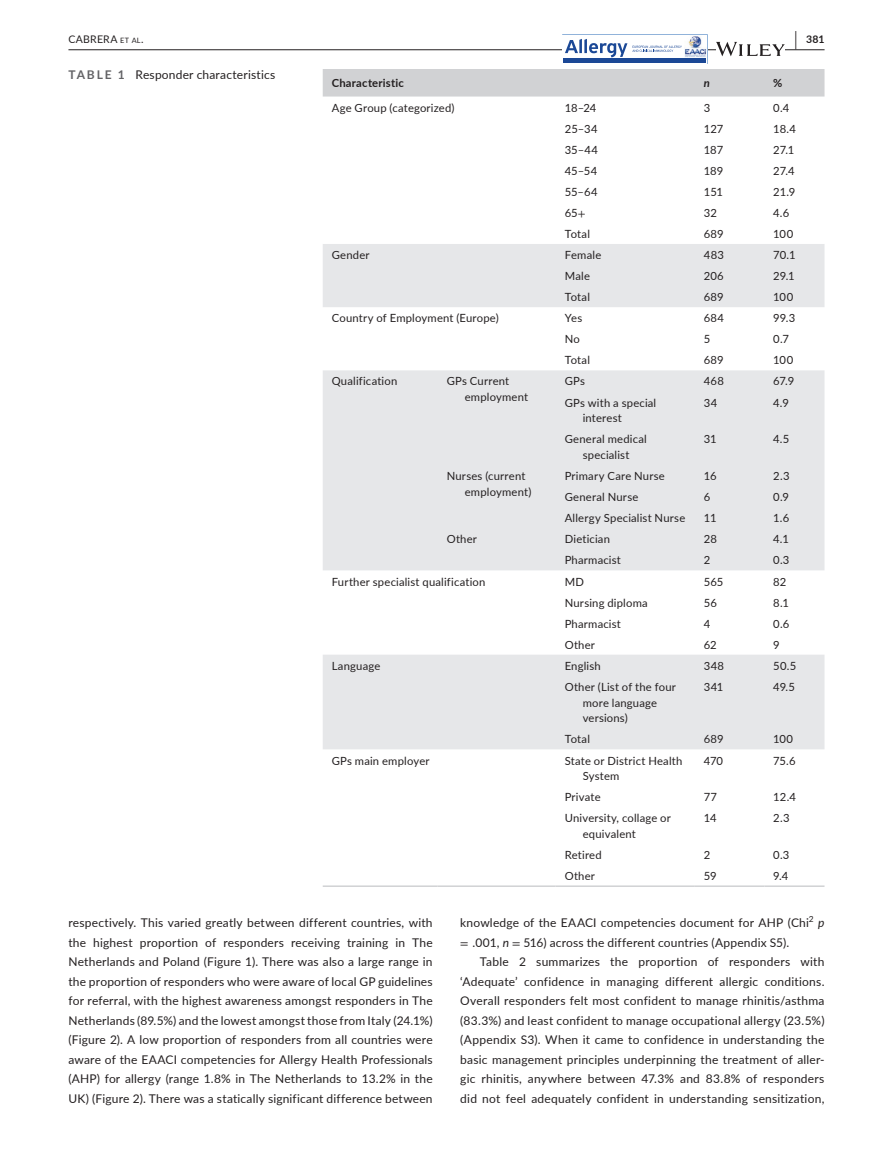
<style>
.page{position:relative;width:893px;height:1174px;background:#fff}
.page>*{position:absolute;margin:0;border:0;box-sizing:border-box;transform-origin:0 0}
.t1{font:12px/19.5px "Lato";letter-spacing:.02em;color:#231f20;text-align:justify}
.t2{font:italic 12px "Lato";color:#231f20}
.t3{font:11.25px/15.8px "Lato";letter-spacing:.015em;color:#231f20}
.t4{font:700 11.25px "Lato";letter-spacing:.02em;color:#231f20}
.t5{font:italic 700 11.25px "Lato";color:#231f20}
.t6{font:10.5px "Lato";letter-spacing:.025em;color:#231f20}
.t7{font:700 10.5px "Lato";color:#231f20}
.t8{font:8.4px "Lato";color:#231f20}
.s1{font-size:7.35px}
.s2{font-size:19.5px}
.s3{font-weight:700;color:#636366}
.s4{font-family:"STIX"}
.s5{font-style:italic}
</style>
<div class="page">
<hr style="left:68px;top:49px;width:756px;height:1px;background:#231f20">
<svg style="left:323px;top:34px;width:501px;height:63px"></svg>
<svg style="left:323px;top:244px;width:501px;height:505px;fill:#e6e7e9"></svg>
<hr style="left:323px;top:885px;width:115px;height:2px;background:#d1d2d4">
<hr style="left:438px;top:885px;width:118px;height:2px;background:#d1d2d4">
<hr style="left:556px;top:885px;width:139px;height:2px;background:#d1d2d4">
<hr style="left:695px;top:885px;width:69px;height:2px;background:#d1d2d4">
<hr style="left:764px;top:885px;width:60px;height:2px;background:#d1d2d4">
<p class="t6" style="left:68px;top:31px;width:77px">CABRERA <span class="s1">et al</span>.</p>
<p class="t7" style="left:795px;top:31px;width:31px"><span class="s2">|</span> 381</p>
<p class="t1" style="left:68px;top:64px;width:208px"><span class="s3">TABLE 1</span> Responder characteristics</p>
<p class="t4" style="left:332px;top:75px;width:74px">Characteristic</p>
<p class="t5" style="left:704px;top:75px;width:8px">n</p>
<p class="t4" style="left:773px;top:75px;width:11px">%</p>
<p class="t3" style="left:332px;top:99px;width:124px">Age Group (categorized)</p>
<p class="t3" style="left:565px;top:99px;width:33px">18–24</p>
<p class="t3" style="left:704px;top:99px;width:8px">3</p>
<p class="t3" style="left:773px;top:99px;width:18px">0.4</p>
<p class="t3" style="left:565px;top:120px;width:34px">25–34</p>
<p class="t3" style="left:704px;top:120px;width:21px">127</p>
<p class="t3" style="left:773px;top:120px;width:24px">18.4</p>
<p class="t3" style="left:565px;top:141px;width:35px">35–44</p>
<p class="t3" style="left:704px;top:141px;width:21px">187</p>
<p class="t3" style="left:773px;top:141px;width:23px">27.1</p>
<p class="t3" style="left:565px;top:162px;width:34px">45–54</p>
<p class="t3" style="left:704px;top:162px;width:21px">189</p>
<p class="t3" style="left:773px;top:162px;width:23px">27.4</p>
<p class="t3" style="left:565px;top:183px;width:34px">55–64</p>
<p class="t3" style="left:704px;top:183px;width:21px">151</p>
<p class="t3" style="left:773px;top:183px;width:24px">21.9</p>
<p class="t3" style="left:565px;top:204px;width:22px">65<span class="s4">+</span></p>
<p class="t3" style="left:704px;top:204px;width:15px">32</p>
<p class="t3" style="left:773px;top:204px;width:18px">4.6</p>
<p class="t3" style="left:565px;top:225px;width:27px">Total</p>
<p class="t3" style="left:704px;top:225px;width:21px">689</p>
<p class="t3" style="left:773px;top:225px;width:21px">100</p>
<p class="t3" style="left:332px;top:247px;width:39px">Gender</p>
<p class="t3" style="left:565px;top:247px;width:38px">Female</p>
<p class="t3" style="left:704px;top:247px;width:22px">483</p>
<p class="t3" style="left:773px;top:247px;width:24px">70.1</p>
<p class="t3" style="left:565px;top:268px;width:27px">Male</p>
<p class="t3" style="left:704px;top:268px;width:21px">206</p>
<p class="t3" style="left:773px;top:268px;width:23px">29.1</p>
<p class="t3" style="left:565px;top:289px;width:27px">Total</p>
<p class="t3" style="left:704px;top:289px;width:21px">689</p>
<p class="t3" style="left:773px;top:289px;width:21px">100</p>
<p class="t3" style="left:332px;top:310px;width:169px">Country of Employment (Europe)</p>
<p class="t3" style="left:565px;top:310px;width:19px">Yes</p>
<p class="t3" style="left:704px;top:310px;width:22px">684</p>
<p class="t3" style="left:773px;top:310px;width:23px">99.3</p>
<p class="t3" style="left:565px;top:331px;width:17px">No</p>
<p class="t3" style="left:704px;top:331px;width:8px">5</p>
<p class="t3" style="left:773px;top:331px;width:17px">0.7</p>
<p class="t3" style="left:565px;top:352px;width:27px">Total</p>
<p class="t3" style="left:704px;top:352px;width:21px">689</p>
<p class="t3" style="left:773px;top:352px;width:21px">100</p>
<p class="t3" style="left:332px;top:373px;width:67px">Qualification</p>
<p class="t3" style="left:465px;top:373px;width:65px;text-indent:-18px">GPs Current employment</p>
<p class="t3" style="left:565px;top:373px;width:22px">GPs</p>
<p class="t3" style="left:704px;top:373px;width:22px">468</p>
<p class="t3" style="left:773px;top:373px;width:22px">67.9</p>
<p class="t3" style="left:583px;top:394px;width:75px;text-indent:-18px">GPs with a special interest</p>
<p class="t3" style="left:704px;top:394px;width:15px">34</p>
<p class="t3" style="left:773px;top:394px;width:17px">4.9</p>
<p class="t3" style="left:565px;top:431px;width:84px;text-align:center">General medical specialist</p>
<p class="t3" style="left:704px;top:431px;width:14px">31</p>
<p class="t3" style="left:773px;top:431px;width:18px">4.5</p>
<p class="t3" style="left:465px;top:468px;width:68px;text-indent:-18px">Nurses (current employment)</p>
<p class="t3" style="left:565px;top:468px;width:102px">Primary Care Nurse</p>
<p class="t3" style="left:704px;top:468px;width:14px">16</p>
<p class="t3" style="left:773px;top:468px;width:18px">2.3</p>
<p class="t3" style="left:565px;top:489px;width:75px">General Nurse</p>
<p class="t3" style="left:704px;top:489px;width:8px">6</p>
<p class="t3" style="left:773px;top:489px;width:17px">0.9</p>
<p class="t3" style="left:565px;top:510px;width:122px">Allergy Specialist Nurse</p>
<p class="t3" style="left:704px;top:510px;width:14px">11</p>
<p class="t3" style="left:773px;top:510px;width:18px">1.6</p>
<p class="t3" style="left:447px;top:531px;width:32px">Other</p>
<p class="t3" style="left:565px;top:531px;width:47px">Dietician</p>
<p class="t3" style="left:704px;top:531px;width:15px">28</p>
<p class="t3" style="left:773px;top:531px;width:17px">4.1</p>
<p class="t3" style="left:565px;top:552px;width:58px">Pharmacist</p>
<p class="t3" style="left:704px;top:552px;width:8px">2</p>
<p class="t3" style="left:773px;top:552px;width:18px">0.3</p>
<p class="t3" style="left:332px;top:573px;width:155px">Further specialist qualification</p>
<p class="t3" style="left:565px;top:573px;width:21px">MD</p>
<p class="t3" style="left:704px;top:573px;width:21px">565</p>
<p class="t3" style="left:773px;top:573px;width:15px">82</p>
<p class="t3" style="left:565px;top:594px;width:84px">Nursing diploma</p>
<p class="t3" style="left:704px;top:594px;width:15px">56</p>
<p class="t3" style="left:773px;top:594px;width:17px">8.1</p>
<p class="t3" style="left:565px;top:615px;width:58px">Pharmacist</p>
<p class="t3" style="left:704px;top:615px;width:8px">4</p>
<p class="t3" style="left:773px;top:615px;width:18px">0.6</p>
<p class="t3" style="left:565px;top:636px;width:32px">Other</p>
<p class="t3" style="left:704px;top:636px;width:14px">62</p>
<p class="t3" style="left:773px;top:636px;width:8px">9</p>
<p class="t3" style="left:332px;top:657px;width:50px">Language</p>
<p class="t3" style="left:565px;top:657px;width:38px">English</p>
<p class="t3" style="left:704px;top:657px;width:22px">348</p>
<p class="t3" style="left:773px;top:657px;width:24px">50.5</p>
<p class="t3" style="left:583px;top:678px;width:95px;text-indent:-18px">Other (List of the four more language versions)</p>
<p class="t3" style="left:704px;top:678px;width:21px">341</p>
<p class="t3" style="left:773px;top:678px;width:23px">49.5</p>
<p class="t3" style="left:565px;top:731px;width:27px">Total</p>
<p class="t3" style="left:704px;top:731px;width:21px">689</p>
<p class="t3" style="left:773px;top:731px;width:21px">100</p>
<p class="t3" style="left:332px;top:752px;width:99px">GPs main employer</p>
<p class="t3" style="left:583px;top:752px;width:101px;text-indent:-18px">State or District Health<br>System</p>
<p class="t3" style="left:704px;top:752px;width:21px">470</p>
<p class="t3" style="left:773px;top:752px;width:24px">75.6</p>
<p class="t3" style="left:565px;top:789px;width:37px">Private</p>
<p class="t3" style="left:704px;top:789px;width:15px">77</p>
<p class="t3" style="left:773px;top:789px;width:24px">12.4</p>
<p class="t3" style="left:583px;top:810px;width:90px;text-indent:-18px">University, collage or equivalent</p>
<p class="t3" style="left:704px;top:810px;width:14px">14</p>
<p class="t3" style="left:773px;top:810px;width:18px">2.3</p>
<p class="t3" style="left:565px;top:846px;width:39px">Retired</p>
<p class="t3" style="left:704px;top:846px;width:8px">2</p>
<p class="t3" style="left:773px;top:846px;width:18px">0.3</p>
<p class="t3" style="left:565px;top:868px;width:32px">Other</p>
<p class="t3" style="left:704px;top:868px;width:14px">59</p>
<p class="t3" style="left:773px;top:868px;width:17px">9.4</p>
<p class="t1" style="left:68px;top:912px;width:366px">respectively. This varied greatly between different countries, with the highest proportion of responders receiving training in The Netherlands and Poland (Figure 1). There was also a large range in the proportion of responders who were aware of local GP guidelines for referral, with the highest awareness amongst responders in The Netherlands (89.5%) and the lowest amongst those from Italy (24.1%) (Figure 2). A low proportion of responders from all countries were aware of the EAACI competencies for Allergy Health Professionals (AHP) for allergy (range 1.8% in The Netherlands to 13.2% in the UK) (Figure 2). There was a statically significant difference between</p>
<p class="t1" style="left:460px;top:912px;width:350px">knowledge of the EAACI competencies document for AHP (Chi</p>
<p class="t8" style="left:809px;top:913px;width:6px">2</p>
<p class="t2" style="left:818px;top:914px;width:8px">p</p>
<p class="t1" style="left:460px;top:932px;width:331px"><span class="s4">=</span> .001, <span class="s5">n</span> <span class="s4">=</span> 516) across the different countries (Appendix S5).</p>
<p class="t1" style="left:480px;top:951px;width:346px">Table 2 summarizes the proportion of responders with</p>
<p class="t1" style="left:460px;top:971px;width:366px">‘Adequate’ confidence in managing different allergic conditions.</p>
<p class="t1" style="left:460px;top:990px;width:366px">Overall responders felt most confident to manage rhinitis/asthma</p>
<p class="t1" style="left:460px;top:1010px;width:366px">(83.3%) and least confident to manage occupational allergy (23.5%)</p>
<p class="t1" style="left:460px;top:1029px;width:366px">(Appendix S3). When it came to confidence in understanding the</p>
<p class="t1" style="left:460px;top:1049px;width:366px">basic management principles underpinning the treatment of aller-</p>
<p class="t1" style="left:460px;top:1068px;width:366px">gic rhinitis, anywhere between 47.3% and 83.8% of responders</p>
<p class="t1" style="left:460px;top:1088px;width:366px">did not feel adequately confident in understanding sensitization,</p>
</div>
